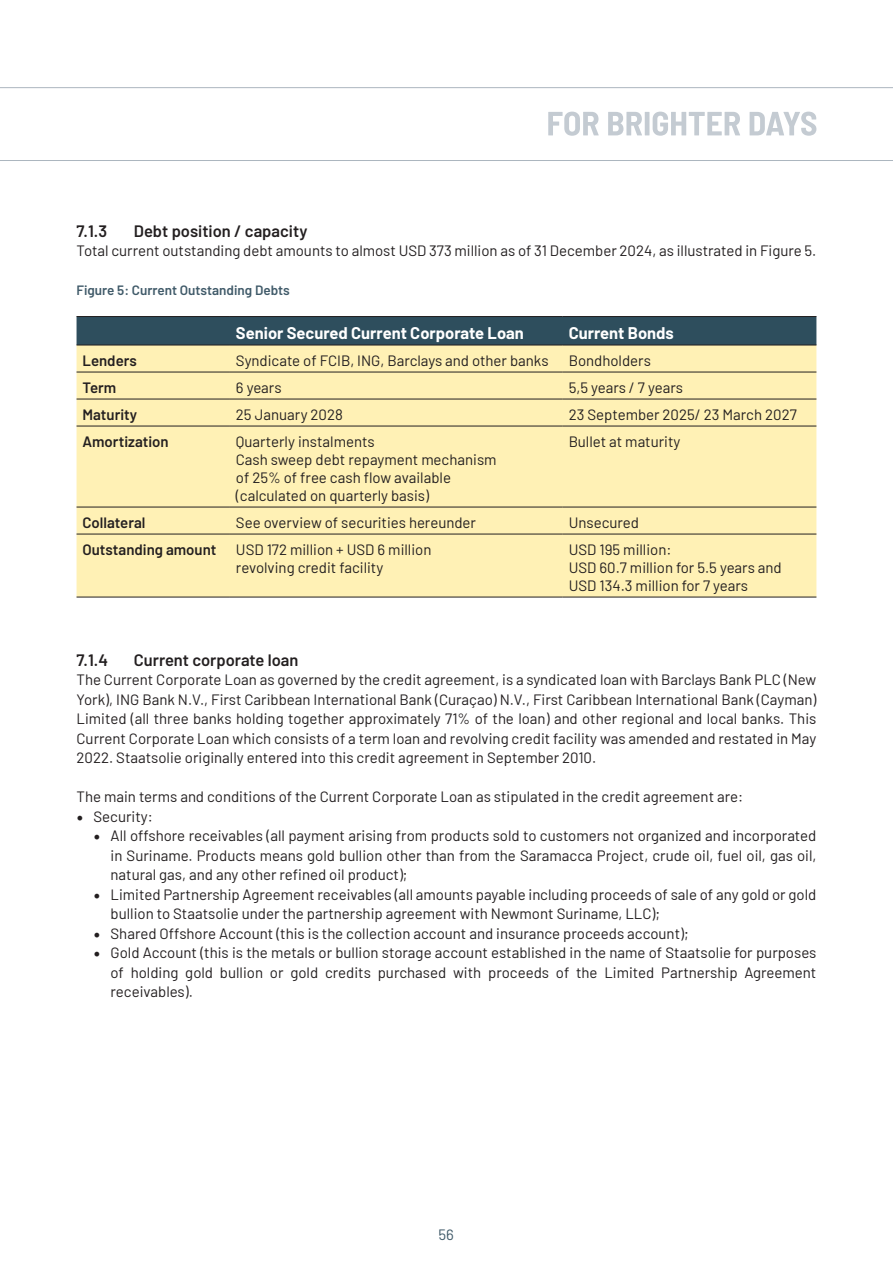
<style>
.page{position:relative;width:893px;height:1263px;background:#fff}
.page>*{position:absolute;margin:0;border:0;box-sizing:border-box;transform-origin:0 0}
.t1{font:600 16.5px "Barlow";color:#231f20}
.t2{font:700 16.5px "Barlow";color:#fff}
.t3{font:15px/19.5px "Barlow";color:#231f20;text-align:justify}
.t4{font:600 15px "Barlow";color:#231f20}
.t5{font:15px "Barlow";color:#405a69}
.t6{font:600 13.5px "Barlow";color:#405a69}
.s1{font-family:"Minion Pro";font-size:18px}
</style>
<div class="page">
<hr style="left:0;top:160px;width:893px;height:1px;background:#acb6bf">
<hr style="left:0;top:87px;width:893px;height:1px;background:#acb6bf">
<svg style="left:548px;top:112px;width:268px;height:24px"></svg>
<div style="left:77px;top:317px;width:739px;height:28px;background:#2e4e5d"></div>
<div style="left:77px;top:346px;width:739px;height:251px;background:#fff1b5"></div>
<hr style="left:77px;top:316px;width:153px;height:1px;background:#231f20">
<hr style="left:230px;top:316px;width:333px;height:1px;background:#231f20">
<hr style="left:563px;top:316px;width:253px;height:1px;background:#231f20">
<hr style="left:77px;top:345px;width:153px;height:1px;background:#231f20">
<hr style="left:230px;top:345px;width:333px;height:1px;background:#231f20">
<hr style="left:563px;top:345px;width:253px;height:1px;background:#231f20">
<hr style="left:77px;top:372px;width:153px;height:1px;background:#231f20">
<hr style="left:230px;top:372px;width:333px;height:1px;background:#231f20">
<hr style="left:563px;top:372px;width:253px;height:1px;background:#231f20">
<hr style="left:77px;top:399px;width:153px;height:1px;background:#231f20">
<hr style="left:230px;top:399px;width:333px;height:1px;background:#231f20">
<hr style="left:563px;top:399px;width:253px;height:1px;background:#231f20">
<hr style="left:77px;top:426px;width:153px;height:1px;background:#231f20">
<hr style="left:230px;top:426px;width:333px;height:1px;background:#231f20">
<hr style="left:563px;top:426px;width:253px;height:1px;background:#231f20">
<hr style="left:77px;top:507px;width:153px;height:1px;background:#231f20">
<hr style="left:230px;top:507px;width:333px;height:1px;background:#231f20">
<hr style="left:563px;top:507px;width:253px;height:1px;background:#231f20">
<hr style="left:77px;top:534px;width:153px;height:1px;background:#231f20">
<hr style="left:230px;top:534px;width:333px;height:1px;background:#231f20">
<hr style="left:563px;top:534px;width:253px;height:1px;background:#231f20">
<hr style="left:77px;top:597px;width:153px;height:1px;background:#231f20">
<hr style="left:230px;top:597px;width:333px;height:1px;background:#231f20">
<hr style="left:563px;top:597px;width:253px;height:1px;background:#231f20">
<p class="t1" style="left:77px;top:218px;width:32px">7.1.3</p>
<p class="t1" style="left:134px;top:218px;width:175px">Debt position / capacity</p>
<p class="t3" style="left:77px;top:240px;width:741px">Total current outstanding debt amounts to almost USD 373 million as of 31 December 2024, as illustrated in Figure 5.</p>
<p class="t6" style="left:77px;top:280px;width:215px">Figure 5: Current Outstanding Debts</p>
<p class="t2" style="left:236px;top:321px;width:289px">Senior Secured Current Corporate Loan</p>
<p class="t2" style="left:569px;top:321px;width:107px">Current Bonds</p>
<p class="t4" style="left:83px;top:350px;width:56px">Lenders</p>
<p class="t3" style="left:236px;top:350px;width:314px">Syndicate of FCIB, ING, Barclays and other banks</p>
<p class="t3" style="left:569px;top:350px;width:84px">Bondholders</p>
<p class="t4" style="left:83px;top:377px;width:35px">Term</p>
<p class="t3" style="left:236px;top:377px;width:47px">6 years</p>
<p class="t3" style="left:569px;top:377px;width:116px">5,5 years / 7 years</p>
<p class="t4" style="left:83px;top:404px;width:56px">Maturity</p>
<p class="t3" style="left:236px;top:404px;width:109px">25 January 2028</p>
<p class="t3" style="left:569px;top:404px;width:230px">23 September 2025/ 23 March 2027</p>
<p class="t4" style="left:83px;top:431px;width:88px">Amortization</p>
<p class="t3" style="left:236px;top:431px;width:140px">Quarterly instalments</p>
<p class="t3" style="left:236px;top:449px;width:262px">Cash sweep debt repayment mechanism</p>
<p class="t3" style="left:236px;top:467px;width:217px">of 25% of free cash flow available</p>
<p class="t3" style="left:236px;top:485px;width:195px">(calculated on quarterly basis)</p>
<p class="t3" style="left:569px;top:431px;width:113px">Bullet at maturity</p>
<p class="t4" style="left:83px;top:512px;width:64px">Collateral</p>
<p class="t3" style="left:236px;top:512px;width:242px">See overview of securities hereunder</p>
<p class="t3" style="left:569px;top:512px;width:72px">Unsecured</p>
<p class="t4" style="left:83px;top:539px;width:135px">Outstanding amount</p>
<p class="t3" style="left:236px;top:539px;width:197px">USD 172 million + USD 6 million</p>
<p class="t3" style="left:236px;top:557px;width:149px">revolving credit facility</p>
<p class="t3" style="left:569px;top:539px;width:104px">USD 195 million:</p>
<p class="t3" style="left:569px;top:557px;width:214px">USD 60.7 million for 5.5 years and</p>
<p class="t3" style="left:569px;top:575px;width:181px">USD 134.3 million for 7 years</p>
<p class="t1" style="left:77px;top:647px;width:33px">7.1.4</p>
<p class="t1" style="left:134px;top:647px;width:166px">Current corporate loan</p>
<p class="t3" style="left:77px;top:669px;width:741px">The Current Corporate Loan as governed by the credit agreement, is a syndicated loan with Barclays Bank PLC (New York), ING Bank N.V., First Caribbean International Bank (Curaçao) N.V., First Caribbean International Bank (Cayman)<br>Limited (all three banks holding together approximately 71% of the loan) and other regional and local banks. This Current Corporate Loan which consists of a term loan and revolving credit facility was amended and restated in May 2022. Staatsolie originally entered into this credit agreement in September 2010.</p>
<p class="t3" style="left:77px;top:786px;width:668px">The main terms and conditions of the Current Corporate Loan as stipulated in the credit agreement are:</p>
<p class="t3" style="left:77px;top:805px;width:78px"><span class="s1">•</span> Security:</p>
<p class="t3" style="left:111px;top:825px;width:707px;text-indent:-17px"><span class="s1">•</span> All offshore receivables (all payment arising from products sold to customers not organized and incorporated in Suriname. Products means gold bullion other than from the Saramacca Project, crude oil, fuel oil, gas oil, natural gas, and any other refined oil product);</p>
<p class="t3" style="left:111px;top:883px;width:707px;text-indent:-17px"><span class="s1">•</span> Limited Partnership Agreement receivables (all amounts payable including proceeds of sale of any gold or gold bullion to Staatsolie under the partnership agreement with Newmont Suriname, LLC);</p>
<p class="t3" style="left:94px;top:922px;width:597px"><span class="s1">•</span> Shared Offshore Account (this is the collection account and insurance proceeds account);</p>
<p class="t3" style="left:111px;top:942px;width:707px;text-indent:-17px"><span class="s1">•</span> Gold Account (this is the metals or bullion storage account established in the name of Staatsolie for purposes of holding gold bullion or gold credits purchased with proceeds of the Limited Partnership Agreement receivables).</p>
<p class="t5" style="left:439px;top:1223px;width:17px">56</p>
</div>
